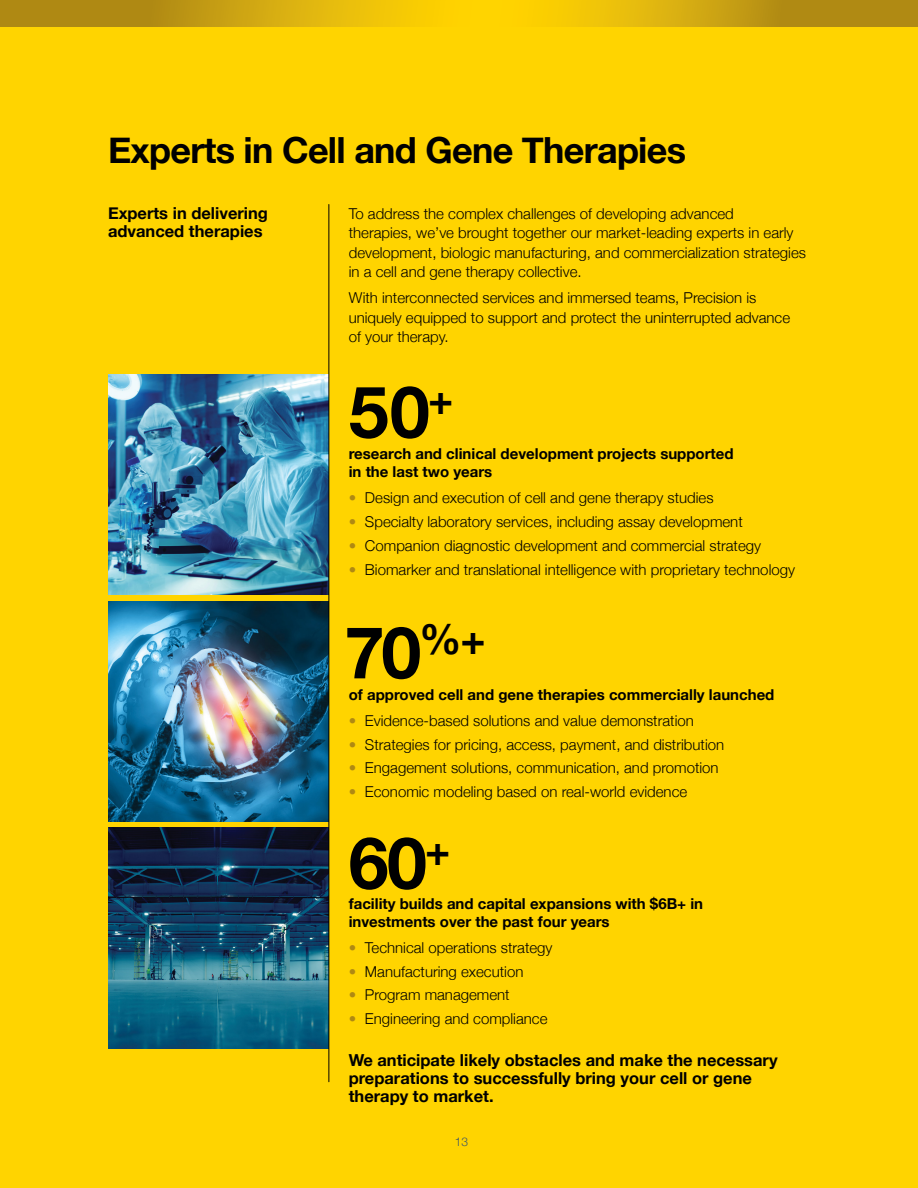
<style>
.page{position:relative;width:918px;height:1188px;background:#fff}
.page>*{position:absolute;margin:0;border:0;box-sizing:border-box;transform-origin:0 0}
.t1{font:700 72px "Helvetica Neue";color:#000}
.t2{font:700 36px "Helvetica Neue";letter-spacing:-.02em;color:#000}
.t3{font:700 16.5px/18px "Helvetica Neue";color:#000}
.t4{font:300 15px/19.5px "Helvetica Neue";color:#000}
.t5{font:700 15px/18px "Helvetica Neue";color:#000}
.t6{font:300 12px "Helvetica Neue";color:#3a546a}
.s1{color:#af8913}
</style>
<div class="page">
<div style="left:0;top:25px;width:918px;height:1163px;background:#ffd400"></div>
<img style="left:108px;top:828px;width:220px;height:220px">
<img style="left:108px;top:601px;width:220px;height:221px">
<img style="left:108px;top:374px;width:220px;height:221px">
<svg style="left:0;top:0;width:918px;height:27px"></svg>
<hr style="left:328px;top:204px;width:1px;height:878px;background:#000">
<h2 class="t2" style="left:108px;top:122px;width:580px">Experts in Cell and Gene Therapies</h2>
<p class="t3" style="left:108px;top:204px;width:162px">Experts in delivering advanced therapies</p>
<p class="t4" style="left:349px;top:202px;width:459px">To address the complex challenges of developing advanced<br>therapies, we’ve brought together our market-leading experts in early development, biologic manufacturing, and commercialization strategies in a cell and gene therapy collective.</p>
<p class="t4" style="left:349px;top:287px;width:443px">With interconnected services and immersed teams, Precision is uniquely equipped to support and protect the uninterrupted advance of your therapy.</p>
<h1 class="t1" style="left:349px;top:356px;width:106px">50<sup>+</sup></h1>
<p class="t5" style="left:349px;top:445px;width:386px">research and clinical development projects supported in the last two years</p>
<p class="t4" style="left:349px;top:487px;width:366px"><span class="s1">•</span> Design and execution of cell and gene therapy studies</p>
<p class="t4" style="left:349px;top:511px;width:396px"><span class="s1">•</span> Specialty laboratory services, including assay development</p>
<p class="t4" style="left:349px;top:535px;width:414px"><span class="s1">•</span> Companion diagnostic development and commercial strategy</p>
<p class="t4" style="left:349px;top:558px;width:448px"><span class="s1">•</span> Biomarker and translational intelligence with proprietary technology</p>
<h1 class="t1" style="left:345px;top:596px;width:143px">70<sup>%+</sup></h1>
<p class="t5" style="left:349px;top:686px;width:427px">of approved cell and gene therapies commercially launched</p>
<p class="t4" style="left:349px;top:710px;width:347px"><span class="s1">•</span> Evidence-based solutions and value demonstration</p>
<p class="t4" style="left:349px;top:733px;width:377px"><span class="s1">•</span> Strategies for pricing, access, payment, and distribution</p>
<p class="t4" style="left:349px;top:757px;width:371px"><span class="s1">•</span> Engagement solutions, communication, and promotion</p>
<p class="t4" style="left:349px;top:781px;width:340px"><span class="s1">•</span> Economic modeling based on real-world evidence</p>
<h1 class="t1" style="left:349px;top:807px;width:103px">60<sup>+</sup></h1>
<p class="t5" style="left:349px;top:895px;width:356px">facility builds and capital expansions with $6B+ in investments over the past four years</p>
<p class="t4" style="left:349px;top:937px;width:205px"><span class="s1">•</span> Technical operations strategy</p>
<p class="t4" style="left:349px;top:960px;width:176px"><span class="s1">•</span> Manufacturing execution</p>
<p class="t4" style="left:349px;top:984px;width:162px"><span class="s1">•</span> Program management</p>
<p class="t4" style="left:349px;top:1008px;width:200px"><span class="s1">•</span> Engineering and compliance</p>
<p class="t3" style="left:349px;top:1051px;width:430px">We anticipate likely obstacles and make the necessary preparations to successfully bring your cell or gene therapy to market.</p>
<p class="t6" style="left:453px;top:1132px;width:15px">13</p>
<p class="t6" style="left:455px;top:1132px;width:15px">13</p>
</div>
